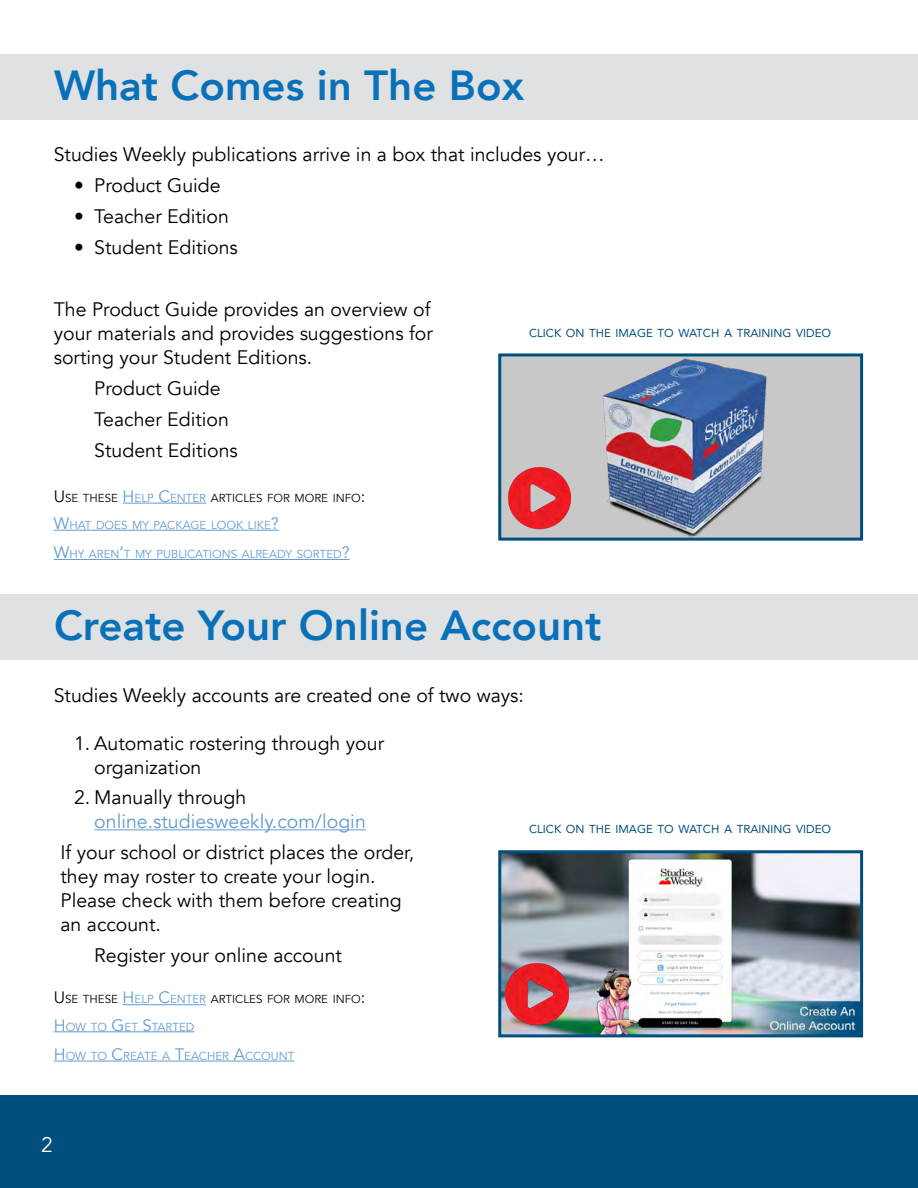
<style>
.page{position:relative;width:918px;height:1188px;background:#fff}
.page>*{position:absolute;margin:0;border:0;box-sizing:border-box;transform-origin:0 0}
.t1{font:800 42px "Avenir";color:#0871b9}
.t2{font:21px "Avenir";color:#fff}
.t3{font:19.5px/24px "Avenir";color:#000}
.t4{font:19.5px "Avenir";color:#619bd3}
.t5{font:11.55px "Avenir";color:#000}
.t6{font:11.55px "Avenir";color:#004f7d}
.t7{font:11.55px "Avenir";color:#629bd3}
.t8{font:11.55px "Avenir";color:#619bd3}
.s1{font-size:16.5px}
.s2{font-size:16.5px;color:#629bd3}
.s3{color:#629bd3}
.s4{font-size:16.5px;color:#619bd3}
.s5{color:#619bd3}
</style>
<div class="page">
<div style="left:0;top:1095px;width:918px;height:93px;background:#004f7d"></div>
<div style="left:0;top:54px;width:918px;height:65px;background:#e0e1e2"></div>
<div style="left:500px;top:355px;width:362px;height:184px;background:#c8c8c8"></div>
<img style="left:603px;top:358px;width:164px;height:179px">
<div style="left:498px;top:353px;width:365px;height:188px;border:3px solid #004e7d"></div>
<div style="left:0;top:594px;width:918px;height:65px;background:#e0e1e2"></div>
<hr style="left:94px;top:829px;width:272px;height:1px;background:#619bd3">
<img style="left:502px;top:854px;width:357px;height:179px">
<div style="left:498px;top:850px;width:365px;height:187px;border:3px solid #004e7d"></div>
<hr style="left:123px;top:1004px;width:83px;height:1px;background:#619bd3">
<hr style="left:54px;top:1031px;width:140px;height:1px;background:#619bd3">
<hr style="left:54px;top:1061px;width:240px;height:1px;background:#619bd3">
<img style="left:508px;top:467px;width:63px;height:74px">
<img style="left:506px;top:964px;width:62px;height:73px">
<hr style="left:123px;top:503px;width:83px;height:1px;background:#629bd3">
<hr style="left:54px;top:530px;width:225px;height:1px;background:#629bd3">
<hr style="left:54px;top:559px;width:296px;height:1px;background:#629bd3">
<h1 class="t1" style="left:54px;top:53px;width:472px">What Comes in The Box</h1>
<p class="t3" style="left:54px;top:143px;width:553px">Studies Weekly publications arrive in a box that includes your…</p>
<p class="t3" style="left:74px;top:174px;width:148px">• Product Guide</p>
<p class="t3" style="left:74px;top:205px;width:156px">• Teacher Edition</p>
<p class="t3" style="left:74px;top:235px;width:165px">• Student Editions</p>
<p class="t3" style="left:54px;top:298px;width:381px">The Product Guide provides an overview of your materials and provides suggestions for sorting your Student Editions.</p>
<p class="t3" style="left:94px;top:373px;width:145px;line-height:30.8px">Product Guide<br>Teacher Edition<br>Student Editions</p>
<p class="t5" style="left:54px;top:491px;width:313px"><span class="s1">U</span>SE THESE <span class="s2">H</span> <span class="s3">ELP</span> <span class="s2">C</span><span class="s3">ENTER</span> ARTICLES FOR MORE INFO<span class="s1">:</span></p>
<p class="t7" style="left:54px;top:518px;width:227px"><span class="s1">W</span>HAT DOES MY PACKAGE LOOK LIKE<span class="s1">?</span></p>
<p class="t7" style="left:54px;top:547px;width:298px"><span class="s1">W</span>HY AREN<span class="s1">’</span>T MY PU BLICATIONS ALREADY SORTED<span class="s1">?</span></p>
<p class="t6" style="left:529px;top:323px;width:304px">CLICK ON THE IMAGE TO WATCH A TRAINING VIDEO</p>
<h1 class="t1" style="left:54px;top:593px;width:549px">Create Your Online Account</h1>
<p class="t3" style="left:54px;top:684px;width:472px">Studies Weekly accounts are created one of two ways:</p>
<p class="t3" style="left:94px;top:731px;width:291px;text-indent:-20px">1. Automatic rostering through your organization</p>
<p class="t3" style="left:74px;top:786px;width:174px">2. Manually through</p>
<p class="t4" style="left:94px;top:810px;width:273px">online.studiesweekly.com/login</p>
<p class="t3" style="left:61px;top:841px;width:355px">If your school or district places the order, they may roster to create your login.<br>Please check with them before creating an account.</p>
<p class="t3" style="left:94px;top:944px;width:249px">Register your online account</p>
<p class="t5" style="left:54px;top:993px;width:313px"><span class="s1">U</span>SE THESE <span class="s4">H</span> <span class="s5">ELP</span> <span class="s4">C</span><span class="s5">ENTER</span> ARTICLES FOR MORE INFO<span class="s1">:</span></p>
<p class="t8" style="left:54px;top:1020px;width:142px"><span class="s1">H</span> OW TO <span class="s1">G</span>ET <span class="s1">S</span>TARTED</p>
<p class="t8" style="left:54px;top:1049px;width:242px"><span class="s1">H</span> OW TO <span class="s1">C</span>REATE A <span class="s1">T</span>EACHER <span class="s1">A</span>CCOU NT</p>
<p class="t2" style="left:41px;top:1132px;width:13px">2</p>
<p class="t6" style="left:529px;top:820px;width:304px">CLICK ON THE IMAGE TO WATCH A TRAINING VIDEO</p>
</div>
